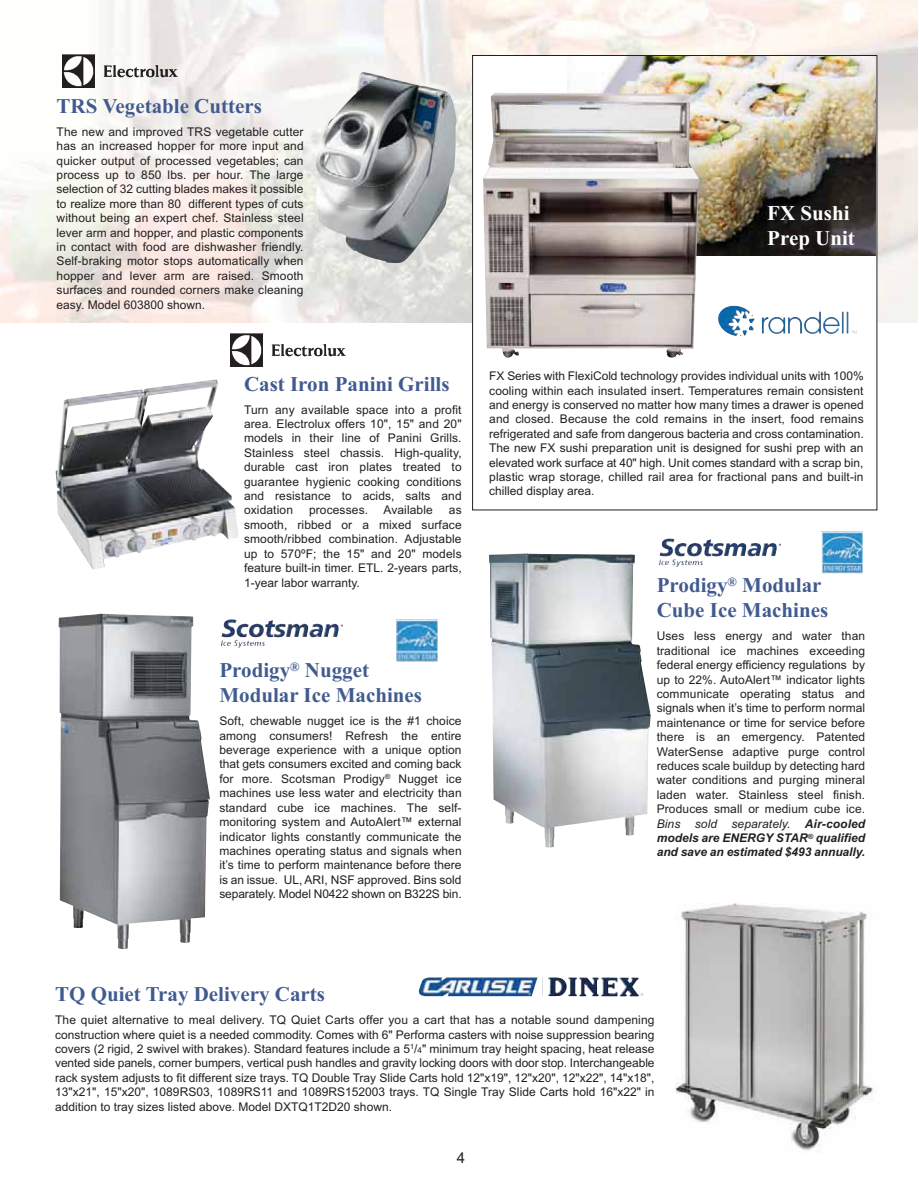
<style>
.page{position:relative;width:919px;height:1188px;background:#fff}
.page>*{position:absolute;margin:0;border:0;box-sizing:border-box;transform-origin:0 0}
.t1{font:700 21px/25.2px "Times New Roman";color:#415b8f}
.t2{font:700 21px/25.2px "Times New Roman";color:#fff}
.t3{font:15px "Arial";color:#231f20}
.t4{font:12px/14.4px "Arial";color:#231f20;text-align:justify}
.s1{font-style:italic}
.s2{font-weight:700;font-style:italic}
.s3{font-size:8.25px}
</style>
<div class="page">
<img style="left:0;top:0;width:917px;height:323px">
<img style="left:675px;top:903px;width:199px;height:248px">
<div style="left:472px;top:55px;width:405px;height:455px;background:#fff"></div>
<img style="left:584px;top:57px;width:291px;height:198px">
<img style="left:315px;top:72px;width:142px;height:192px">
<img style="left:62px;top:55px;width:115px;height:33px">
<img style="left:483px;top:93px;width:216px;height:265px">
<svg style="left:739px;top:307px;width:11px;height:12px"></svg>
<img style="left:56px;top:379px;width:183px;height:190px">
<img style="left:230px;top:333px;width:115px;height:33px">
<img style="left:489px;top:553px;width:162px;height:294px">
<img style="left:659px;top:538px;width:54px;height:18px">
<img style="left:59px;top:614px;width:151px;height:335px">
<img style="left:221px;top:619px;width:54px;height:18px">
<img style="left:441px;top:977px;width:97px;height:19px">
<img style="left:821px;top:531px;width:42px;height:43px">
<img style="left:396px;top:619px;width:41px;height:43px">
<h1 class="t1" style="left:57px;top:96px;width:207px">TRS Vegetable Cutters</h1>
<p class="t4" style="left:57px;top:126px;width:249px">The new and improved TRS vegetable cutter has an increased hopper for more input and quicker output of processed vegetables; can process up to 850 lbs. per hour. The large selection of 32 cutting blades makes it possible to realize more than 80 different types of cuts without being an expert chef. Stainless steel lever arm and hopper, and plastic components in contact with food are dishwasher friendly.<br>Self-braking motor stops automatically when hopper and lever arm are raised. Smooth surfaces and rounded corners make cleaning easy. Model 603800 shown.</p>
<h1 class="t1" style="left:244px;top:373px;width:207px">Cast Iron Panini Grills</h1>
<p class="t4" style="left:244px;top:403px;width:219px">Turn any available space into a profit area. Electrolux offers 10", 15" and 20" models in their line of Panini Grills.<br>Stainless steel chassis. High-quality, durable cast iron plates treated to guarantee hygienic cooking conditions and resistance to acids, salts and oxidation</p>
<p class="t4" style="left:309px;top:504px;width:61px">processes.</p>
<p class="t4" style="left:383px;top:504px;width:51px">Available</p>
<p class="t4" style="left:244px;top:504px;width:219px;text-indent:205px">as smooth, ribbed or a mixed surface smooth/ribbed combination. Adjustable up to 570ºF; the 15" and 20" models feature built-in timer. ETL. 2-years parts, 1-year labor warranty.</p>
<h1 class="t1" style="left:219px;top:660px;width:204px">Prodigy<sup>®</sup> Nugget<br>Modular Ice Machines</h1>
<p class="t4" style="left:219px;top:715px;width:244px">Soft, chewable nugget ice is the #1 choice among consumers! Refresh the entire beverage experience with a unique option that gets consumers excited and coming back for more. Scotsman Prodigy<sup>®</sup> Nugget ice machines use less water and electricity than standard cube ice machines. The self&shy;monitoring system and AutoAlert™ external indicator lights constantly communicate the machines operating status and signals when it’s time to perform maintenance before there is an issue. UL, ARI, NSF approved. Bins sold separately. Model N0422 shown on B322S bin.</p>
<h1 class="t2" style="left:767px;top:202px;width:89px">FX Sushi<br>Prep Unit</h1>
<p class="t4" style="left:489px;top:370px;width:376px">FX Series with FlexiCold technology provides individual units with 100% cooling within each insulated insert. Temperatures remain consistent and energy is conserved no matter how many times a drawer is opened and closed. Because the cold remains in the insert, food remains refrigerated and safe from dangerous bacteria and cross contamination.<br>The new FX sushi preparation unit is designed for sushi prep with an elevated work surface at 40" high. Unit comes standard with a scrap bin, plastic wrap storage, chilled rail area for fractional pans and built-in chilled display area.</p>
<h1 class="t1" style="left:657px;top:575px;width:173px">Prodigy<sup>®</sup> Modular<br>Cube Ice Machines</h1>
<p class="t4" style="left:657px;top:630px;width:210px">Uses less energy and water than traditional ice machines exceeding federal energy efficiency regulations by up to 22%. AutoAlert™ indicator lights communicate operating status and signals when it’s time to perform normal maintenance or time for service before there is an emergency. Patented WaterSense adaptive purge control reduces scale buildup by detecting hard water conditions and purging mineral laden water. Stainless steel finish.<br>Produces small or medium cube ice.<br><span class="s1">Bins sold separately.</span> <span class="s2">Air-cooled models are ENERGY STAR</span><sup>®</sup> <span class="s2">qualified and save an estimated $493 annually.</span></p>
<h1 class="t1" style="left:55px;top:984px;width:271px">TQ Quiet Tray Delivery Carts</h1>
<p class="t4" style="left:55px;top:1014px;width:601px">The quiet alternative to meal delivery. TQ Quiet Carts offer you a cart that has a notable sound dampening construction where quiet is a needed commodity. Comes with 6" Performa casters with noise suppression bearing covers (2 rigid, 2 swivel with brakes). Standard features include a 5<sup>1</sup>/<span class="s3">4</span>" minimum tray height spacing, heat release vented side panels, corner bumpers, vertical push handles and gravity locking doors with door stop. Interchangeable rack system adjusts to fit different size trays. TQ Double Tray Slide Carts hold 12"x19", 12"x20", 12"x22", 14"x18", 13"x21", 15"x20", 1089RS03, 1089RS11 and 1089RS152003 trays. TQ Single Tray Slide Carts hold 16"x22" in addition to tray sizes listed above. Model DXTQ1T2D20 shown.</p>
<p class="t3" style="left:457px;top:1152px;width:10px">4</p>
</div>
